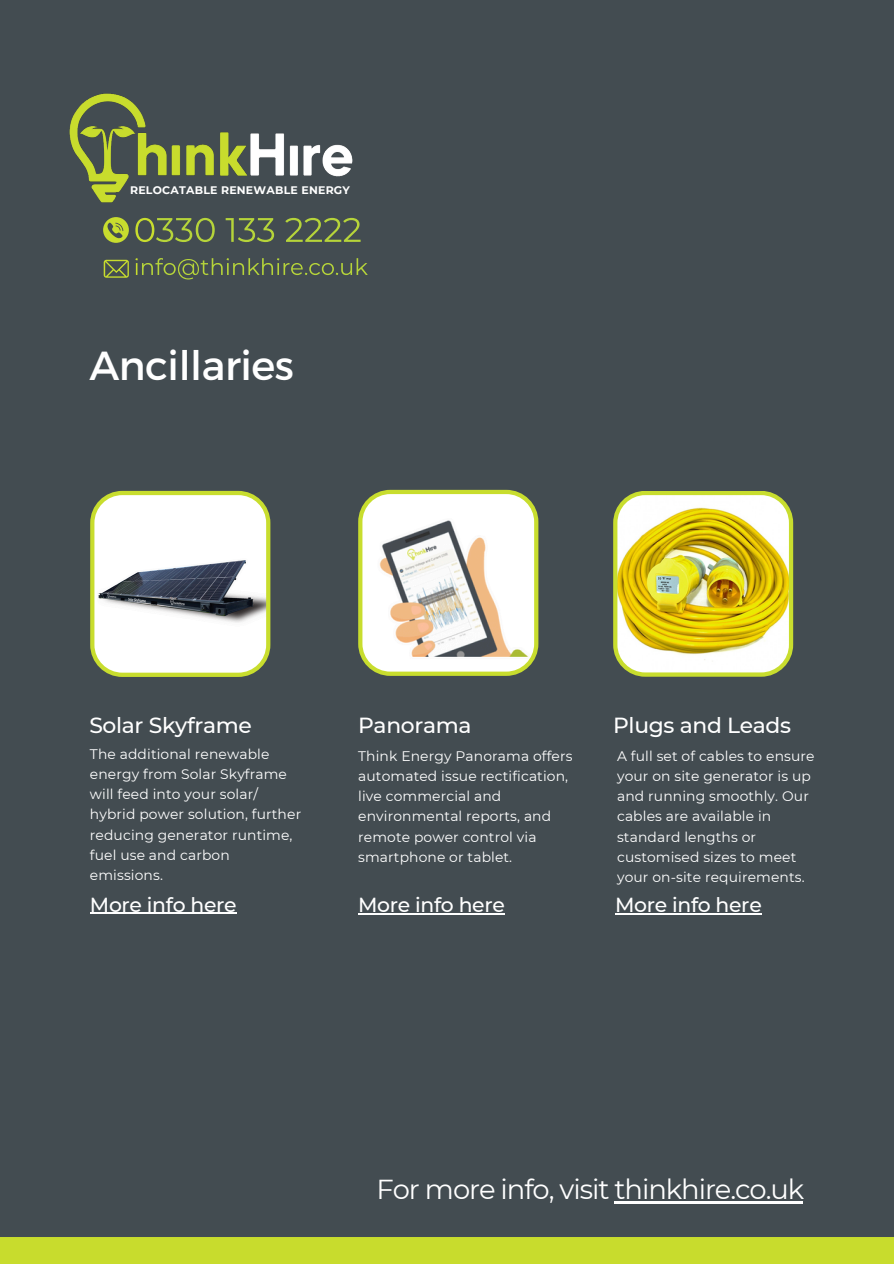
<style>
.page{position:relative;width:894px;height:1264px;background:#fff}
.page>*{position:absolute;margin:0;border:0;box-sizing:border-box;transform-origin:0 0}
.t1{font:40.5px "Montserrat";letter-spacing:-.01em;color:#fff}
.t2{font:27.45px "Montserrat";letter-spacing:-.04em;color:#fff}
.t3{font:500 21.75px "Montserrat";letter-spacing:-.015em;color:#fff}
.t4{font:500 20.25px "Montserrat";letter-spacing:-.015em;color:#fff}
.t5{font:13.8px/20.2px "Montserrat";letter-spacing:.01em;color:#fff}
.t6{font:700 10.95px "Montserrat";letter-spacing:.02em;color:#fff}
</style>
<div class="page">
<div style="left:0;top:0;width:893px;height:1263px;background:#434c51"></div>
<div style="left:0;top:1237px;width:893px;height:26px;background:#c8dc2d"></div>
<svg style="left:135px;top:218px;width:80px;height:24px"></svg>
<svg style="left:225px;top:218px;width:49px;height:24px"></svg>
<svg style="left:285px;top:218px;width:75px;height:24px"></svg>
<svg style="left:135px;top:258px;width:232px;height:21px"></svg>
<img style="left:69px;top:93px;width:284px;height:110px">
<svg style="left:104px;top:260px;width:24px;height:18px"></svg>
<svg style="left:103px;top:217px;width:26px;height:26px"></svg>
<svg style="left:90px;top:491px;width:180px;height:186px;background:#d4d7cb"></svg>
<svg style="left:358px;top:490px;width:180px;height:186px;background:#e1dfca"></svg>
<img style="left:613px;top:491px;width:180px;height:185px">
<hr style="left:614px;top:1200px;width:189px;height:3px;background:#fff">
<hr style="left:90px;top:912px;width:146px;height:1px;background:#fff">
<hr style="left:358px;top:913px;width:146px;height:1px;background:#fff">
<hr style="left:615px;top:913px;width:146px;height:1px;background:#fff">
<p class="t6" style="left:130px;top:183px;width:221px">RELOCATABLE RENEWABLE ENERGY</p>
<h1 class="t1" style="left:89px;top:340px;width:206px">Ancillaries</h1>
<h3 class="t3" style="left:89px;top:711px;width:164px">Solar Skyframe</h3>
<p class="t3" style="left:358px;top:711px;width:115px">Panorama</p>
<h3 class="t5" style="left:90px;top:743px;width:213px">The additional renewable energy from Solar Skyframe will feed into your solar/ hybrid power solution, further reducing generator runtime, fuel use and carbon emissions.</h3>
<p class="t5" style="left:358px;top:745px;width:216px">Think Energy Panorama offers automated issue rectification, live commercial and environmental reports, and remote power control via smartphone or tablet.</p>
<h3 class="t4" style="left:90px;top:891px;width:148px">More info here</h3>
<p class="t4" style="left:358px;top:892px;width:148px">More info here</p>
<h3 class="t3" style="left:613px;top:711px;width:179px">Plugs and Leads</h3>
<p class="t5" style="left:617px;top:745px;width:199px">A full set of cables to ensure your on site generator is up and running smoothly. Our cables are available in standard lengths or customised sizes to meet your on-site requirements.</p>
<h3 class="t4" style="left:615px;top:892px;width:148px">More info here</h3>
<p class="t2" style="left:376px;top:1171px;width:429px">For more info, visit thinkhire.co.uk</p>
</div>
